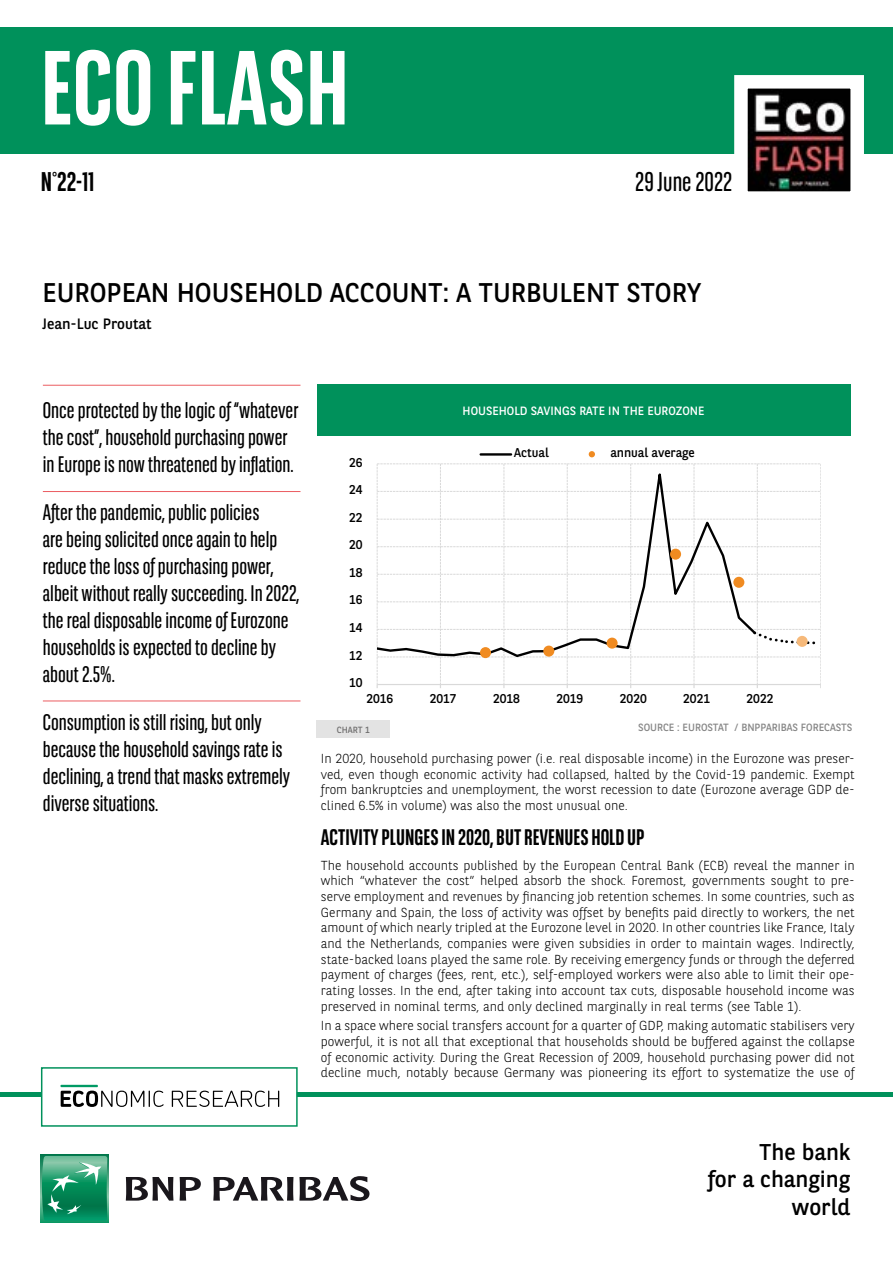
<style>
.page{position:relative;width:893px;height:1263px;background:#fff}
.page>*{position:absolute;margin:0;border:0;box-sizing:border-box;transform-origin:0 0}
.t1{font:700 105px "BNPP Sans Condensed";color:#fff}
.t2{font:27px "BNPP Sans";color:#000}
.t3{font:27px "BNPP Sans Condensed";color:#000}
.t4{font:700 27px "BNPP Sans Condensed";color:#000}
.t5{font:22.8px/27.3px "BNPP Sans";color:#000;text-align:right}
.t6{font:22.5px/27px "BNPP Sans Condensed";color:#000}
.t7{font:700 22.5px "BNPP Sans Condensed";color:#000}
.t8{font:15px "BNPP Sans";color:#000}
.t9{font:300 13.05px/15.6px "BNPP Sans";color:#000;text-align:justify}
.t10{font:12.75px "BNPP Sans";letter-spacing:-.01em;color:#000}
.t11{font:12px "BNPP Sans";color:#fff}
.t12{font:10.5px "BNPP Sans";color:#878787}
.t13{font:9px "BNPP Sans";color:#706f6f}
</style>
<div class="page">
<div style="left:1px;top:27px;width:892px;height:127px;background:#00915b"></div>
<hr style="left:0;top:1093px;width:893px;height:4px;background:#00915b">
<svg style="left:41px;top:1155px;width:68px;height:68px"></svg>
<svg style="left:42px;top:1156px;width:65px;height:64px"></svg>
<svg style="left:126px;top:1177px;width:47px;height:23px"></svg>
<svg style="left:180px;top:1177px;width:21px;height:23px"></svg>
<svg style="left:213px;top:1176px;width:156px;height:25px"></svg>
<svg style="left:734px;top:75px;width:130px;height:117px"></svg>
<div style="left:41px;top:1067px;width:257px;height:60px;background:#fff;border:2px solid #00915b"></div>
<svg style="left:172px;top:1090px;width:107px;height:17px"></svg>
<svg style="left:60px;top:1085px;width:104px;height:22px"></svg>
<hr style="left:43px;top:385px;width:257px;height:1px;background:#eb5c61">
<hr style="left:43px;top:491px;width:257px;height:1px;background:#eb5c61">
<hr style="left:43px;top:701px;width:257px;height:1px;background:#eb5c61">
<svg style="left:377px;top:463px;width:444px;height:225px"></svg>
<svg style="left:377px;top:464px;width:381px;height:198px"></svg>
<div style="left:480px;top:647px;width:11px;height:11px;background:#f08b21;border-radius:50%"></div>
<div style="left:543px;top:646px;width:11px;height:11px;background:#f08b21;border-radius:50%"></div>
<div style="left:607px;top:638px;width:11px;height:11px;background:#f08b21;border-radius:50%"></div>
<div style="left:670px;top:549px;width:11px;height:11px;background:#f08b21;border-radius:50%"></div>
<div style="left:733px;top:577px;width:11px;height:11px;background:#f08b21;border-radius:50%"></div>
<div style="left:797px;top:636px;width:11px;height:11px;background:#f6b97a;border-radius:50%"></div>
<hr style="left:481px;top:453px;width:30px;height:3px;background:#000">
<svg style="left:589px;top:451px;width:6px;height:6px"></svg>
<div style="left:317px;top:385px;width:533px;height:51px;background:#00915b"></div>
<div style="left:317px;top:720px;width:73px;height:18px;background:#e3e3e3"></div>
<h1 class="t1" style="left:41px;top:27px;width:310px">ECO FLASH</h1>
<h2 class="t4" style="left:41px;top:166px;width:55px">N°22-11</h2>
<h2 class="t3" style="left:635px;top:165px;width:99px">29 June 2022</h2>
<h2 class="t2" style="left:42px;top:275px;width:661px">EUROPEAN HOUSEHOLD ACCOUNT: A TURBULENT STORY</h2>
<p class="t8" style="left:42px;top:313px;width:111px">Jean-Luc Proutat</p>
<h3 class="t6" style="left:43px;top:396px;width:257px">Once protected by the logic of “whatever the cost”, household purchasing power in Europe is now threatened by inflation.</h3>
<p class="t6" style="left:43px;top:498px;width:258px">After the pandemic, public policies<br>are being solicited once again to help reduce the loss of purchasing power, albeit without really succeeding. In 2022, the real disposable income of Eurozone households is expected to decline by about 2.5%.</p>
<h3 class="t6" style="left:43px;top:708px;width:249px">Consumption is still rising, but only because the household savings rate is declining, a trend that masks extremely diverse situations.</h3>
<p class="t10" style="left:349px;top:453px;width:15px">26</p>
<p class="t10" style="left:349px;top:481px;width:15px">24</p>
<p class="t10" style="left:349px;top:508px;width:15px">22</p>
<p class="t10" style="left:349px;top:536px;width:15px">20</p>
<p class="t10" style="left:349px;top:564px;width:15px">18</p>
<p class="t10" style="left:349px;top:591px;width:15px">16</p>
<p class="t10" style="left:349px;top:619px;width:15px">14</p>
<p class="t10" style="left:349px;top:646px;width:15px">12</p>
<p class="t10" style="left:349px;top:674px;width:15px">10</p>
<p class="t11" style="left:463px;top:403px;width:243px">HOUSEHOLD SAVINGS RATE IN THE EUROZONE</p>
<p class="t10" style="left:514px;top:444px;width:36px">Actual</p>
<p class="t10" style="left:610px;top:444px;width:86px">annual average</p>
<p class="t10" style="left:366px;top:689px;width:28px">2016</p>
<p class="t10" style="left:430px;top:689px;width:28px">2017</p>
<p class="t10" style="left:493px;top:689px;width:28px">2018</p>
<p class="t10" style="left:556px;top:689px;width:28px">2019</p>
<p class="t10" style="left:620px;top:689px;width:28px">2020</p>
<p class="t10" style="left:683px;top:689px;width:28px">2021</p>
<p class="t10" style="left:747px;top:689px;width:28px">2022</p>
<p class="t13" style="left:337px;top:723px;width:35px">CHART 1</p>
<p class="t12" style="left:638px;top:720px;width:216px">SOURCE : EUROSTAT / BNPPARIBAS FORECASTS</p>
<p class="t9" style="left:321px;top:750px;width:535px">In 2020, household purchasing power (i.e. real disposable income) in the Eurozone was preser&shy;ved, even though economic activity had collapsed, halted by the Covid-19 pandemic. Exempt from bankruptcies and unemployment, the worst recession to date (Eurozone average GDP de&shy;clined 6.5% in volume) was also the most unusual one.</p>
<h3 class="t7" style="left:321px;top:824px;width:325px">ACTIVITY PLUNGES IN 2020, BUT REVENUES HOLD UP</h3>
<p class="t9" style="left:321px;top:857px;width:535px">The household accounts published by the European Central Bank (ECB) reveal the manner in which “whatever the cost” helped absorb the shock. Foremost, governments sought to pre&shy;serve employment and revenues by financing job retention schemes. In some countries, such as Germany and Spain, the loss of activity was offset by benefits paid directly to workers, the net amount of which nearly tripled at the Eurozone level in 2020. In other countries like France, Italy and the Netherlands, companies were given subsidies in order to maintain wages. Indirectly, state-backed loans played the same role. By receiving emergency funds or through the deferred payment of charges (fees, rent, etc.), self-employed workers were also able to limit their ope&shy;rating losses. In the end, after taking into account tax cuts, disposable household income was preserved in nominal terms, and only declined marginally in real terms (see Table 1).</p>
<p class="t9" style="left:321px;top:1017px;width:535px">In a space where social transfers account for a quarter of GDP, making automatic stabilisers very powerful, it is not all that exceptional that households should be buffered against the collapse of economic activity. During the Great Recession of 2009, household purchasing power did not decline much, notably because Germany was pioneering its effort to systematize the use of</p>
<h3 class="t5" style="left:708px;top:1137px;width:144px">The bank<br>for a changing world</h3>
</div>
